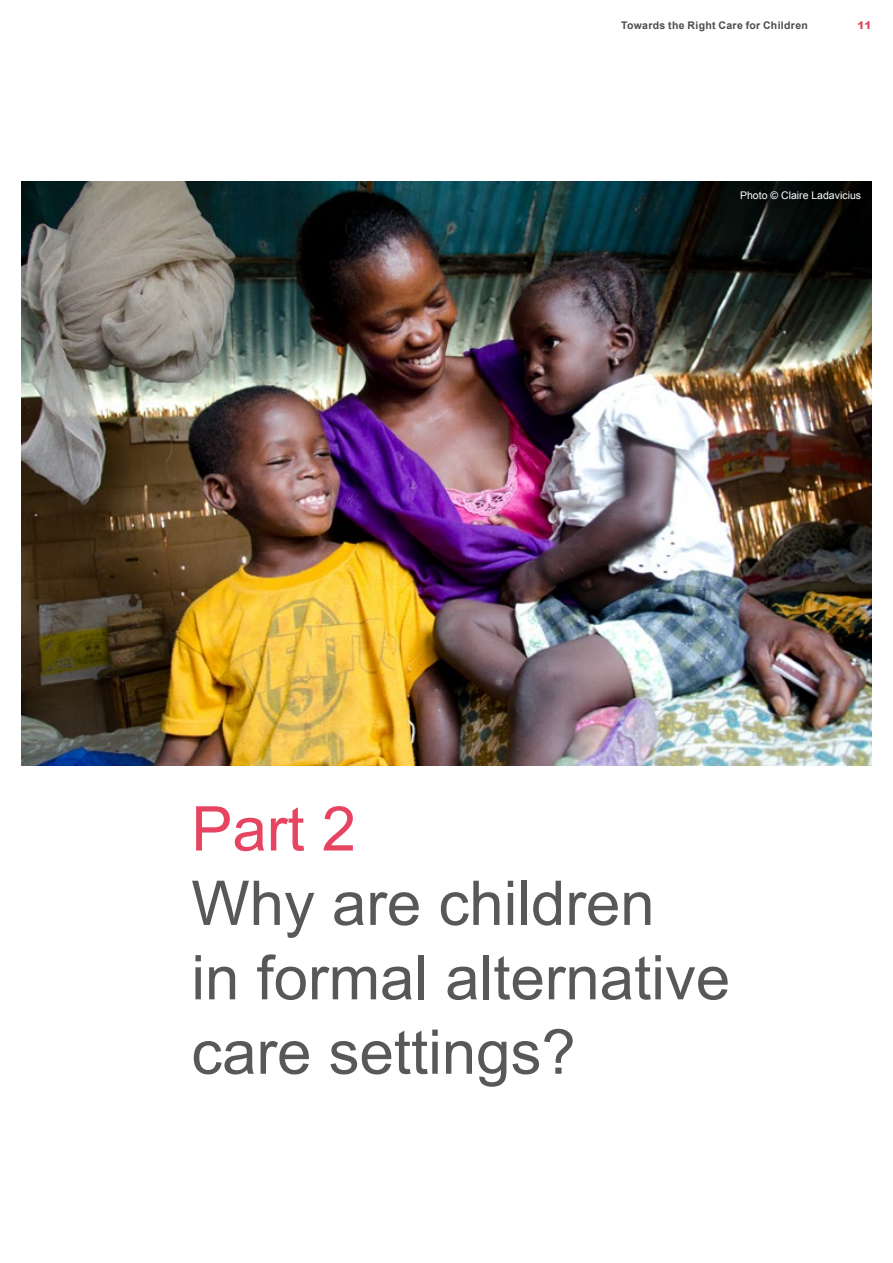
<style>
.page{position:relative;width:893px;height:1263px;background:#fff}
.page>*{position:absolute;margin:0;border:0;box-sizing:border-box;transform-origin:0 0}
.t1{font:61.8px/74.4px "Arial";color:#58585a}
.t2{font:61.8px "Arial";color:#e74461}
.t3{font:700 10.5px "Arial";letter-spacing:.03em;color:#4b4b4d}
.t4{font:10.5px "Arial";color:#fff}
.t5{font:900 10.5px "Arial";color:#e74461}
</style>
<div class="page">
<img style="left:21px;top:181px;width:851px;height:584px">
<p class="t3" style="left:621px;top:18px;width:188px">Towards the Right Care for Children</p>
<p class="t5" style="left:857px;top:17px;width:16px">11</p>
<p class="t4" style="left:740px;top:189px;width:122px">Photo © Claire Ladavicius</p>
<p class="t2" style="left:191px;top:788px;width:166px">Part 2</p>
<p class="t1" style="left:191px;top:867px;width:540px">Why are children<br>in formal alternative care settings?</p>
</div>
